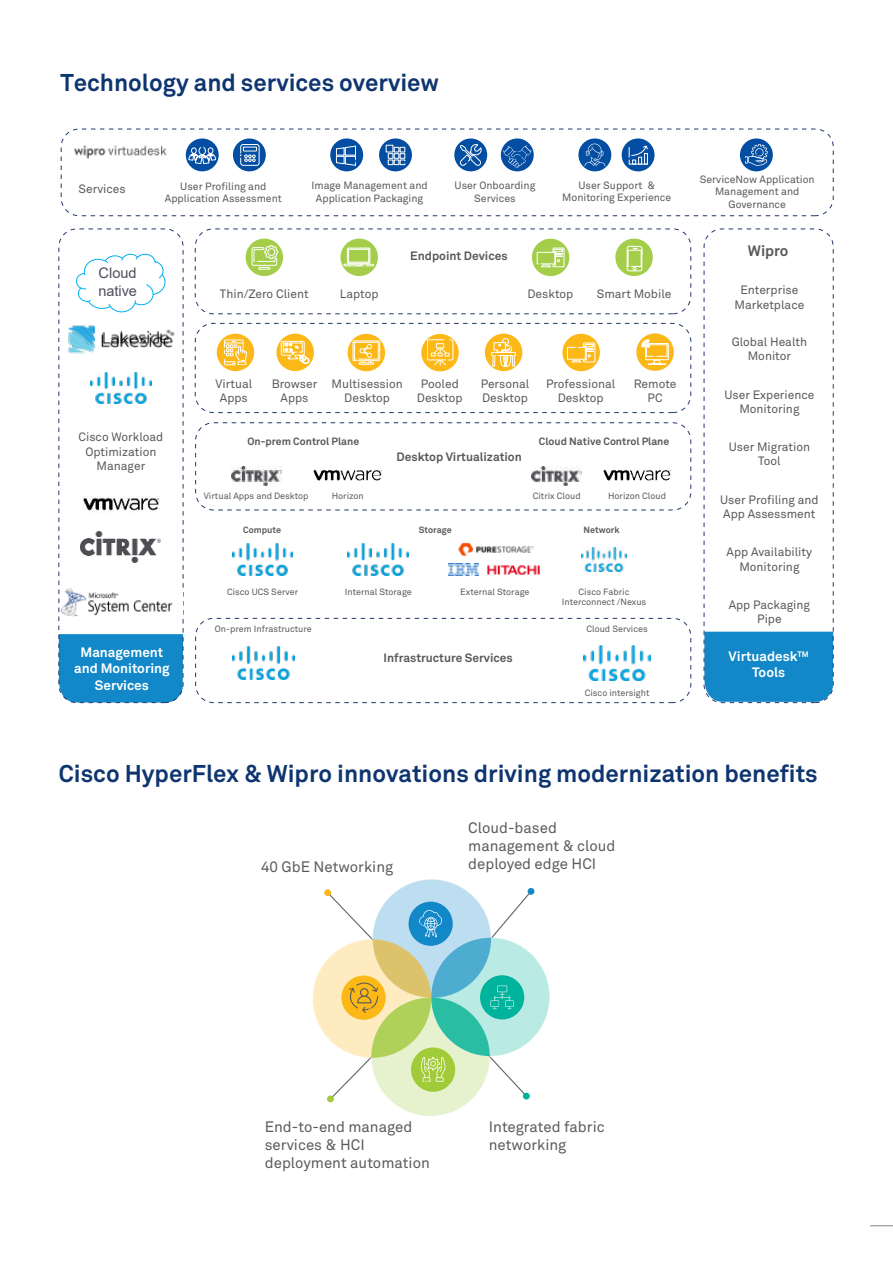
<style>
.page{position:relative;width:893px;height:1263px;background:#fff}
.page>*{position:absolute;margin:0;border:0;box-sizing:border-box;transform-origin:0 0}
.t1{font:700 24px "Wipro Akkurat";color:#0e3570}
.t2{font:15px/18px "Wipro Akkurat";color:#5a5b5c}
.t3{font:700 15px "Wipro Akkurat";color:#58595b}
.t4{font:14.55px/17.5px "Arial";color:#4d4e5c}
.t5{font:700 13.5px/16.2px "Wipro Akkurat";color:#fff;text-align:center}
.t6{font:12px/14.4px "Wipro Akkurat";color:#58595b;text-align:center}
.t7{font:700 12px "Wipro Akkurat";color:#58595b}
.t8{font:10.5px/12.6px "Wipro Akkurat";color:#58595b;text-align:center}
.t9{font:700 10.5px "Wipro Akkurat";color:#58595b}
.t10{font:9px/10.8px "Wipro Akkurat";color:#58595b;text-align:center}
.t11{font:700 9px "Wipro Akkurat";color:#58595b}
</style>
<div class="page">
<svg style="left:870px;top:1225px;width:23px;height:1px"></svg>
<svg style="left:312px;top:879px;width:238px;height:237px"></svg>
<div style="left:60px;top:634px;width:123px;height:69px;background:#1288c9"></div>
<div style="left:706px;top:632px;width:126px;height:70px;background:#1288c9"></div>
<div style="left:61px;top:129px;width:773px;height:87px;border:1px dashed #21386e;border-radius:18px"></div>
<div style="left:58px;top:229px;width:125px;height:474px;border:1px dashed #21386e;border-radius:18px"></div>
<div style="left:704px;top:229px;width:130px;height:474px;border:1px dashed #21386e;border-radius:18px"></div>
<div style="left:195px;top:229px;width:496px;height:85px;border:1px dashed #21386e;border-radius:18px"></div>
<div style="left:195px;top:323px;width:496px;height:90px;border:1px dashed #21386e;border-radius:18px"></div>
<div style="left:195px;top:422px;width:496px;height:88px;border:1px dashed #21386e;border-radius:18px"></div>
<div style="left:195px;top:618px;width:496px;height:85px;border:1px dashed #21386e;border-radius:18px"></div>
<img style="left:73px;top:145px;width:94px;height:14px">
<div style="left:246px;top:239px;width:37px;height:37px;background:#a4ce4a;border-radius:50%"></div>
<div style="left:217px;top:334px;width:37px;height:37px;background:#fcb816;border-radius:50%"></div>
<svg style="left:276px;top:334px;width:38px;height:37px"></svg>
<svg style="left:348px;top:334px;width:37px;height:37px"></svg>
<svg style="left:421px;top:334px;width:38px;height:37px"></svg>
<div style="left:485px;top:334px;width:37px;height:37px;background:#fcb816;border-radius:50%"></div>
<svg style="left:562px;top:334px;width:38px;height:37px"></svg>
<svg style="left:636px;top:333px;width:38px;height:38px"></svg>
<svg style="left:532px;top:239px;width:37px;height:37px"></svg>
<div style="left:615px;top:239px;width:38px;height:37px;background:#a4ce4a;border-radius:50%"></div>
<div style="left:340px;top:239px;width:38px;height:37px;background:#a4ce4a;border-radius:50%"></div>
<img style="left:233px;top:544px;width:59px;height:31px">
<img style="left:348px;top:543px;width:61px;height:33px">
<img style="left:458px;top:542px;width:76px;height:25px">
<img style="left:582px;top:548px;width:44px;height:23px">
<img style="left:231px;top:466px;width:50px;height:20px">
<img style="left:313px;top:469px;width:70px;height:12px">
<img style="left:531px;top:466px;width:51px;height:20px">
<img style="left:602px;top:469px;width:70px;height:12px">
<img style="left:232px;top:647px;width:63px;height:33px">
<img style="left:584px;top:645px;width:67px;height:36px">
<svg style="left:75px;top:253px;width:91px;height:60px"></svg>
<img style="left:91px;top:372px;width:60px;height:32px">
<img style="left:83px;top:496px;width:76px;height:15px">
<img style="left:81px;top:531px;width:80px;height:31px">
<div style="left:233px;top:138px;width:33px;height:33px;background:#034ea2;border-radius:50%"></div>
<svg style="left:240px;top:144px;width:19px;height:22px"></svg>
<div style="left:186px;top:138px;width:33px;height:33px;background:#034ea2;border-radius:50%"></div>
<svg style="left:189px;top:146px;width:27px;height:18px"></svg>
<div style="left:330px;top:138px;width:33px;height:33px;background:#034ea2;border-radius:50%"></div>
<svg style="left:336px;top:146px;width:21px;height:20px"></svg>
<svg style="left:379px;top:138px;width:33px;height:33px"></svg>
<svg style="left:386px;top:145px;width:20px;height:20px"></svg>
<div style="left:454px;top:138px;width:33px;height:33px;background:#034ea2;border-radius:50%"></div>
<svg style="left:460px;top:144px;width:21px;height:22px"></svg>
<div style="left:501px;top:138px;width:33px;height:33px;background:#034ea2;border-radius:50%"></div>
<svg style="left:503px;top:145px;width:28px;height:23px"></svg>
<div style="left:578px;top:138px;width:33px;height:33px;background:#034ea2;border-radius:50%"></div>
<svg style="left:584px;top:144px;width:21px;height:22px"></svg>
<div style="left:622px;top:138px;width:32px;height:33px;background:#034ea2;border-radius:50%"></div>
<svg style="left:628px;top:146px;width:20px;height:18px"></svg>
<div style="left:740px;top:138px;width:33px;height:33px;background:#034ea2;border-radius:50%"></div>
<svg style="left:745px;top:144px;width:23px;height:22px"></svg>
<svg style="left:252px;top:245px;width:26px;height:25px"></svg>
<svg style="left:344px;top:248px;width:30px;height:19px"></svg>
<svg style="left:539px;top:248px;width:25px;height:19px"></svg>
<svg style="left:627px;top:246px;width:15px;height:25px"></svg>
<svg style="left:224px;top:340px;width:23px;height:25px"></svg>
<svg style="left:281px;top:341px;width:28px;height:23px"></svg>
<svg style="left:353px;top:340px;width:27px;height:25px"></svg>
<div style="left:427px;top:340px;width:26px;height:20px;border:1px solid #fff;border-radius:2px"></div>
<svg style="left:431px;top:344px;width:18px;height:22px"></svg>
<svg style="left:491px;top:338px;width:25px;height:28px"></svg>
<div style="left:567px;top:347px;width:18px;height:12px;border:1px solid #fff"></div>
<svg style="left:571px;top:343px;width:24px;height:19px"></svg>
<svg style="left:642px;top:340px;width:26px;height:25px"></svg>
<img style="left:72px;top:589px;width:111px;height:28px">
<img style="left:68px;top:325px;width:107px;height:29px">
<img style="left:61px;top:588px;width:120px;height:28px">
<img style="left:485px;top:563px;width:55px;height:12px">
<img style="left:448px;top:563px;width:30px;height:12px">
<h1 class="t1" style="left:60px;top:68px;width:380px">Technology and services overview</h1>
<p class="t6" style="left:78px;top:182px;width:49px">Services</p>
<p class="t8" style="left:165px;top:180px;width:118px">User Profiling and<br>Application Assessment</p>
<p class="t8" style="left:311px;top:179px;width:118px">Image Management and<br>Application Packaging</p>
<p class="t8" style="left:455px;top:179px;width:82px">User Onboarding<br>Services</p>
<p class="t8" style="left:562px;top:179px;width:111px">User Support &amp;<br>Monitoring Experience</p>
<p class="t8" style="left:700px;top:173px;width:117px">ServiceNow Application<br>Management and<br>Governance</p>
<p class="t7" style="left:410px;top:248px;width:99px">Endpoint Devices</p>
<p class="t3" style="left:748px;top:241px;width:42px">Wipro</p>
<p class="t4" style="left:98px;top:264px;width:40px">Cloud native</p>
<p class="t6" style="left:78px;top:430px;width:86px">Cisco Workload<br>Optimization<br>Manager</p>
<p class="t6" style="left:527px;top:287px;width:47px">Desktop</p>
<p class="t6" style="left:597px;top:287px;width:76px">Smart Mobile</p>
<p class="t6" style="left:734px;top:283px;width:71px">Enterprise<br>Marketplace</p>
<p class="t6" style="left:732px;top:334px;width:77px">Global Health<br>Monitor</p>
<p class="t6" style="left:724px;top:387px;width:92px">User Experience<br>Monitoring</p>
<p class="t6" style="left:729px;top:440px;width:83px">User Migration<br>Tool</p>
<p class="t6" style="left:720px;top:493px;width:100px;text-align:left">User Profiling and<br>App Assessment</p>
<p class="t6" style="left:727px;top:545px;width:87px">App Availability<br>Monitoring</p>
<p class="t6" style="left:729px;top:597px;width:83px">App Packaging<br>Pipe</p>
<p class="t6" style="left:220px;top:287px;width:90px">Thin/Zero Client</p>
<p class="t6" style="left:340px;top:287px;width:40px">Laptop</p>
<p class="t6" style="left:216px;top:376px;width:38px">Virtual<br>Apps</p>
<p class="t6" style="left:272px;top:376px;width:47px">Browser<br>Apps</p>
<p class="t6" style="left:332px;top:376px;width:73px">Multisession<br>Desktop</p>
<p class="t6" style="left:417px;top:377px;width:47px">Pooled<br>Desktop</p>
<p class="t6" style="left:481px;top:377px;width:50px;text-align:left">Personal<br>Desktop</p>
<p class="t6" style="left:546px;top:377px;width:71px">Professional<br>Desktop</p>
<p class="t6" style="left:634px;top:377px;width:44px">Remote<br>PC</p>
<p class="t9" style="left:539px;top:435px;width:132px">Cloud Native Control Plane</p>
<p class="t7" style="left:396px;top:450px;width:127px">Desktop Virtualization</p>
<p class="t9" style="left:247px;top:435px;width:113px">On-prem Control Plane</p>
<p class="t10" style="left:204px;top:490px;width:106px">Virtual Apps and Desktop</p>
<p class="t10" style="left:332px;top:491px;width:34px">Horizon</p>
<p class="t11" style="left:243px;top:524px;width:39px">Compute</p>
<p class="t10" style="left:533px;top:491px;width:49px">Citrix Cloud</p>
<p class="t10" style="left:608px;top:491px;width:60px">Horizon Cloud</p>
<p class="t11" style="left:419px;top:524px;width:34px">Storage</p>
<p class="t11" style="left:584px;top:524px;width:37px">Network</p>
<p class="t10" style="left:345px;top:586px;width:68px">Internal Storage</p>
<p class="t10" style="left:460px;top:586px;width:71px">External Storage</p>
<p class="t10" style="left:562px;top:586px;width:86px">Cisco Fabric<br>Interconnect /Nexus</p>
<p class="t10" style="left:227px;top:586px;width:73px">Cisco UCS Server</p>
<p class="t10" style="left:215px;top:624px;width:98px">On-prem Infrastructure</p>
<p class="t10" style="left:586px;top:624px;width:63px">Cloud Services</p>
<p class="t5" style="left:74px;top:644px;width:97px">Management and Monitoring<br>Services</p>
<p class="t5" style="left:729px;top:648px;width:82px">Virtuadesk<sup>TM<br></sup>Tools</p>
<p class="t7" style="left:384px;top:651px;width:131px">Infrastructure Services</p>
<p class="t10" style="left:585px;top:687px;width:66px">Cisco intersight</p>
<h1 class="t1" style="left:59px;top:759px;width:760px">Cisco HyperFlex &amp; Wipro innovations driving modernization benefits</h1>
<p class="t2" style="left:468px;top:818px;width:149px">Cloud-based management &amp; cloud</p>
<p class="t2" style="left:261px;top:858px;width:134px">40 GbE Networking</p>
<p class="t2" style="left:468px;top:854px;width:130px">deployed edge HCI</p>
<p class="t2" style="left:265px;top:1118px;width:166px">End-to-end managed services &amp; HCI deployment automation</p>
<p class="t2" style="left:489px;top:1118px;width:117px">Integrated fabric networking</p>
</div>
